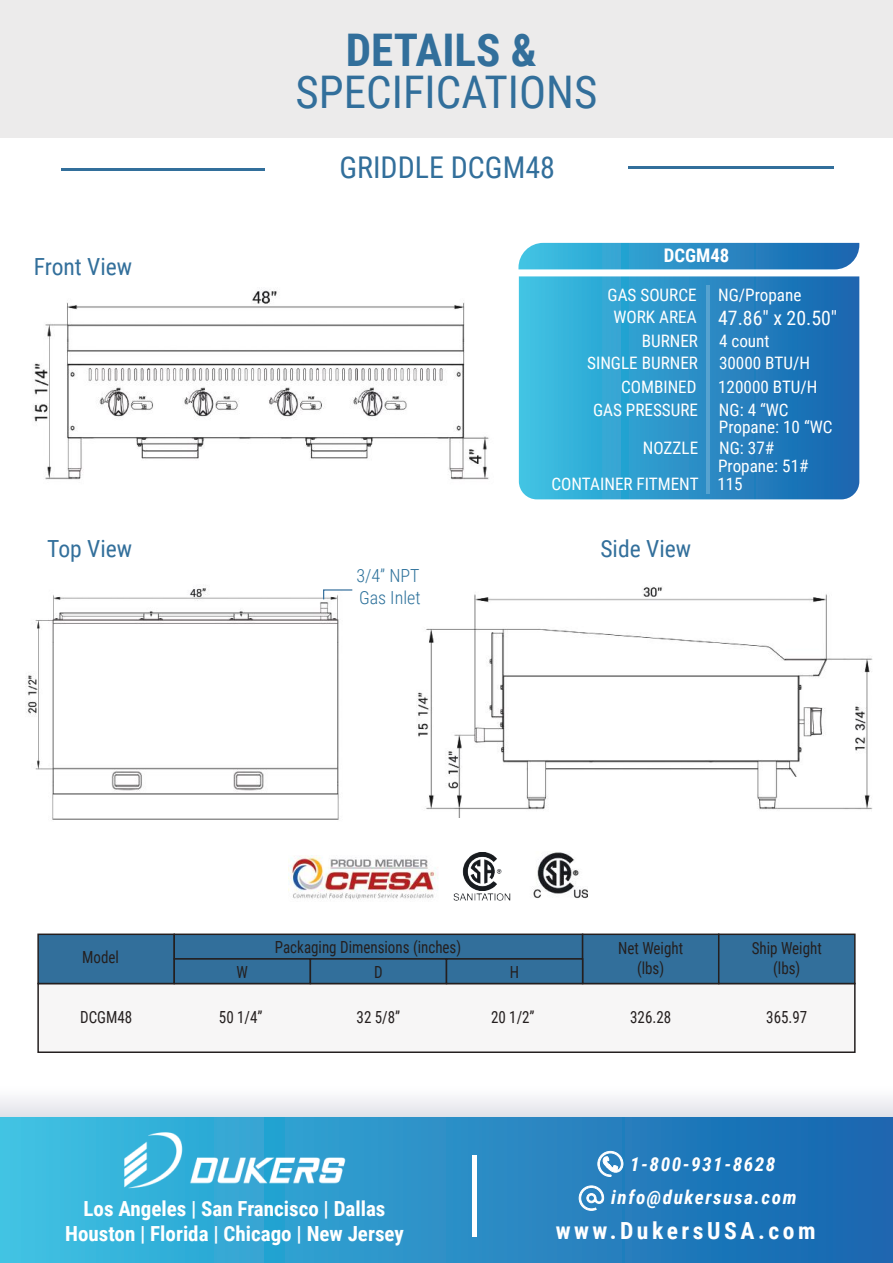
<style>
.page{position:relative;width:893px;height:1263px;background:#fff}
.page>*{position:absolute;margin:0;border:0;box-sizing:border-box;transform-origin:0 0}
.t1{font:45px "Roboto Condensed";color:#326f9b}
.t2{font:700 45px "Roboto Condensed";color:#326f9b}
.t3{font:30px "Roboto Condensed";color:#326f9b}
.t4{font:23.55px "Roboto Condensed";color:#326f9b}
.t5{font:700 23.55px "Roboto Condensed";letter-spacing:.15em;color:#fff}
.t6{font:700 20.85px/24.9px "Roboto Condensed";color:#fff;text-align:center}
.t7{font:19.8px "Roboto Condensed";color:#fff}
.t8{font:italic 700 19.2px/33.9px "Roboto Condensed";letter-spacing:.08em;color:#fff;text-align:center}
.t9{font:700 18.75px "Roboto Condensed";color:#fff}
.t10{font:300 18px/21.6px "Roboto Condensed";color:#2b709a}
.t11{font:17.1px/23.5px "Roboto Condensed";color:#fff}
.t12{font:16.65px/19.5px "Roboto Condensed";color:#241f1f;text-align:center;scale:.9 1}
.s1{font-size:17.1px}
</style>
<div class="page">
<img style="left:453px;top:852px;width:58px;height:49px">
<img style="left:533px;top:852px;width:55px;height:47px">
<img style="left:288px;top:856px;width:150px;height:45px">
<div style="left:0;top:0;width:893px;height:138px;background:#ecebeb"></div>
<div style="left:0;top:1085px;width:893px;height:32px;background:linear-gradient(to bottom,#fff,#e1e3ea)"></div>
<svg style="left:0;top:1117px;width:893px;height:146px;background:#2f93c9"></svg>
<div style="left:472px;top:1155px;width:5px;height:82px;background:#fff"></div>
<svg style="left:597px;top:1151px;width:26px;height:26px"></svg>
<svg style="left:578px;top:1185px;width:26px;height:26px"></svg>
<hr style="left:61px;top:168px;width:204px;height:2px;background:#326f9b">
<hr style="left:628px;top:167px;width:205px;height:2px;background:#326f9b">
<div style="left:37px;top:983px;width:819px;height:70px;background:#f7f6f6;border:2px solid #241f1f"></div>
<div style="left:37px;top:933px;width:138px;height:51px;background:#326f9b;border:2px solid #241f1f"></div>
<div style="left:173px;top:933px;width:410px;height:27px;background:#326f9b;border:2px solid #241f1f"></div>
<div style="left:582px;top:933px;width:137px;height:51px;background:#326f9b;border:2px solid #241f1f"></div>
<div style="left:718px;top:933px;width:138px;height:51px;background:#326f9b;border:2px solid #241f1f"></div>
<div style="left:173px;top:958px;width:138px;height:26px;background:#326f9b;border:2px solid #241f1f"></div>
<div style="left:310px;top:958px;width:137px;height:26px;background:#326f9b;border:2px solid #241f1f"></div>
<div style="left:446px;top:958px;width:137px;height:26px;background:#326f9b;border:2px solid #241f1f"></div>
<svg style="left:519px;top:276px;width:340px;height:223px;background:#2b92c8"></svg>
<svg style="left:518px;top:243px;width:341px;height:26px;background:#3094c9"></svg>
<hr style="left:706px;top:285px;width:3px;height:209px;background:#fff">
<img style="left:417px;top:587px;width:456px;height:231px">
<img style="left:33px;top:289px;width:456px;height:191px">
<img style="left:26px;top:588px;width:313px;height:232px">
<svg style="left:322px;top:589px;width:31px;height:12px"></svg>
<h1 class="t2" style="left:346px;top:18px;width:193px">DETAILS &amp;</h1>
<h1 class="t1" style="left:296px;top:60px;width:303px">SPECIFICATIONS</h1>
<h3 class="t4" style="left:34px;top:250px;width:100px">Front View</h3>
<h2 class="t3" style="left:339px;top:146px;width:217px">GRIDDLE DCGM48</h2>
<p class="t9" style="left:664px;top:243px;width:67px">DCGM48</p>
<p class="t11" style="left:608px;top:283px;width:195px">GAS SOURCE NG/Propane</p>
<p class="t11" style="left:642px;top:329px;width:129px">BURNER 4 count</p>
<p class="t11" style="left:587px;top:351px;width:224px">SINGLE BURNER 30000 BTU/H</p>
<p class="t11" style="left:621px;top:374px;width:77px">COMBINED</p>
<p class="t7" style="left:613px;top:304px;width:225px"><span class="s1">WORK AREA</span> 47.86" x 20.50"</p>
<p class="t11" style="left:593px;top:374px;width:226px;text-indent:125px">120000 BTU/H<br>GAS PRESSURE NG: 4 “WC</p>
<p class="t11" style="left:719px;top:414px;width:115px">Propane: 10 “WC</p>
<p class="t11" style="left:551px;top:428px;width:224px;line-height:36.9px;text-indent:91px">NOZZLE NG: 37#<br>CONTAINER FITMENT 115</p>
<p class="t11" style="left:718px;top:453px;width:92px">Propane: 51#</p>
<h3 class="t4" style="left:47px;top:532px;width:86px">Top View</h3>
<h3 class="t4" style="left:600px;top:532px;width:92px">Side View</h3>
<p class="t10" style="left:356px;top:565px;width:66px">3/4” NPT<br>Gas Inlet</p>
<p class="t12" style="left:275px;top:937px;width:209px">Packaging Dimensions (inches)</p>
<p class="t12" style="left:82px;top:947px;width:42px">Model</p>
<p class="t12" style="left:752px;top:938px;width:79px">Ship Weight (lbs)</p>
<p class="t12" style="left:618px;top:938px;width:74px">Net Weight (lbs)</p>
<p class="t12" style="left:237px;top:962px;width:14px">W</p>
<p class="t12" style="left:374px;top:962px;width:11px">D</p>
<p class="t12" style="left:510px;top:962px;width:12px">H</p>
<p class="t12" style="left:80px;top:1007px;width:59px">DCGM48</p>
<p class="t12" style="left:219px;top:1007px;width:50px">50 1/4”</p>
<p class="t12" style="left:357px;top:1007px;width:50px">32 5/8”</p>
<p class="t12" style="left:491px;top:1007px;width:50px">20 1/2”</p>
<p class="t12" style="left:630px;top:1007px;width:47px">326.28</p>
<p class="t12" style="left:766px;top:1007px;width:47px">365.97</p>
<p class="t6" style="left:65px;top:1195px;width:340px">Los Angeles | San Francisco | Dallas<br>Houston | Florida | Chicago | New Jersey</p>
<p class="t8" style="left:611px;top:1146px;width:187px">1-800-931-8628 info@dukersusa.com</p>
<h3 class="t5" style="left:556px;top:1213px;width:261px">www.DukersUSA.com</h3>
</div>
